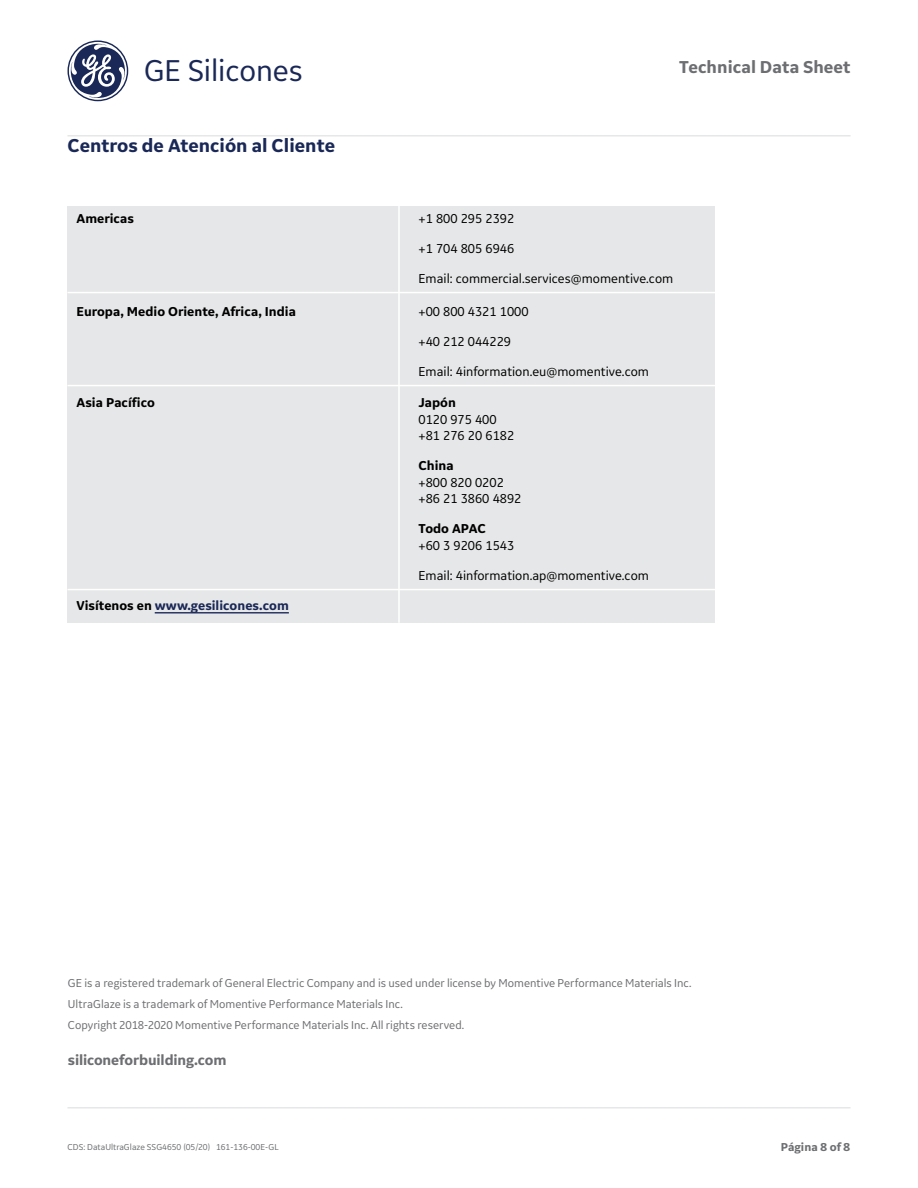
<style>
.page{position:relative;width:918px;height:1188px;background:#fff}
.page>*{position:absolute;margin:0;border:0;box-sizing:border-box;transform-origin:0 0}
.t1{font:31.5px "GE Inspira Sans";letter-spacing:-.005em;color:#1a2857}
.t2{font:700 19.5px "GE Inspira Sans";color:#1a2857}
.t3{font:700 18px "GE Inspira Sans";color:#6d6e71}
.t4{font:700 15px "GE Inspira Sans";letter-spacing:-.01em;color:#6d6e71}
.t5{font:13.5px/16.5px "GE Inspira Sans";color:#000}
.t6{font:700 13.5px "GE Inspira Sans";color:#000}
.t7{font:700 13.5px "GE Inspira Sans";color:#1a2857}
.t8{font:12px/21px "GE Inspira Sans";color:#6d6e71}
.t9{font:700 12px "GE Inspira Sans";color:#6d6e71}
.t10{font:9px "GE Inspira Sans";color:#6d6e71}
.s1{color:#000}
</style>
<div class="page">
<hr style="left:68px;top:1107px;width:782px;height:1px;background:#e6e7e8">
<svg style="left:68px;top:40px;width:60px;height:61px"></svg>
<hr style="left:68px;top:135px;width:782px;height:1px;background:#e6e7e8">
<div style="left:68px;top:206px;width:648px;height:417px;background:#e6e7e8"></div>
<hr style="left:68px;top:292px;width:648px;height:1px;background:#fff">
<hr style="left:68px;top:385px;width:648px;height:1px;background:#fff">
<hr style="left:68px;top:589px;width:648px;height:1px;background:#fff">
<hr style="left:155px;top:612px;width:134px;height:1px;background:#1a2857">
<hr style="left:398px;top:205px;width:2px;height:418px;background:#fff">
<h1 class="t1" style="left:144px;top:51px;width:160px">GE Silicones</h1>
<h3 class="t3" style="left:679px;top:56px;width:173px">Technical Data Sheet</h3>
<h2 class="t2" style="left:68px;top:133px;width:269px">Centros de Atención al Cliente</h2>
<p class="t6" style="left:76px;top:210px;width:59px">Americas</p>
<p class="t5" style="left:418px;top:210px;width:97px">+1 800 295 2392</p>
<p class="t5" style="left:418px;top:240px;width:97px">+1 704 805 6946</p>
<p class="t5" style="left:418px;top:270px;width:256px">Email: commercial.services@momentive.com</p>
<p class="t6" style="left:76px;top:303px;width:221px">Europa, Medio Oriente, Africa, India</p>
<p class="t5" style="left:418px;top:303px;width:112px">+00 800 4321 1000</p>
<p class="t5" style="left:418px;top:333px;width:94px">+40 212 044229</p>
<p class="t5" style="left:418px;top:363px;width:232px">Email: 4information.eu@momentive.com</p>
<p class="t6" style="left:76px;top:394px;width:80px">Asia Pacífico</p>
<p class="t6" style="left:418px;top:394px;width:39px">Japón</p>
<p class="t5" style="left:418px;top:411px;width:97px">0120 975 400 +81 276 20 6182</p>
<p class="t6" style="left:418px;top:457px;width:37px">China</p>
<p class="t5" style="left:418px;top:474px;width:104px">+800 820 0202 +86 21 3860 4892</p>
<p class="t6" style="left:418px;top:520px;width:69px">Todo APAC</p>
<p class="t5" style="left:418px;top:537px;width:97px">+60 3 9206 1543</p>
<p class="t5" style="left:418px;top:567px;width:232px">Email: 4information.ap@momentive.com</p>
<p class="t7" style="left:76px;top:597px;width:214px"><span class="s1">Visítenos en</span> www.gesilicones.com</p>
<p class="t8" style="left:68px;top:972px;width:625px">GE is a registered trademark of General Electric Company and is used under license by Momentive Performance Materials Inc.<br>UltraGlaze is a trademark of Momentive Performance Materials Inc.<br>Copyright 2018-2020 Momentive Performance Materials Inc. All rights reserved.</p>
<p class="t4" style="left:68px;top:1050px;width:160px">siliconeforbuilding.com</p>
<p class="t10" style="left:68px;top:1141px;width:213px">CDS: DataUltraGlaze SSG4650 (05/20) 161-136-00E-GL</p>
<p class="t9" style="left:781px;top:1140px;width:71px">Página 8 of 8</p>
</div>
